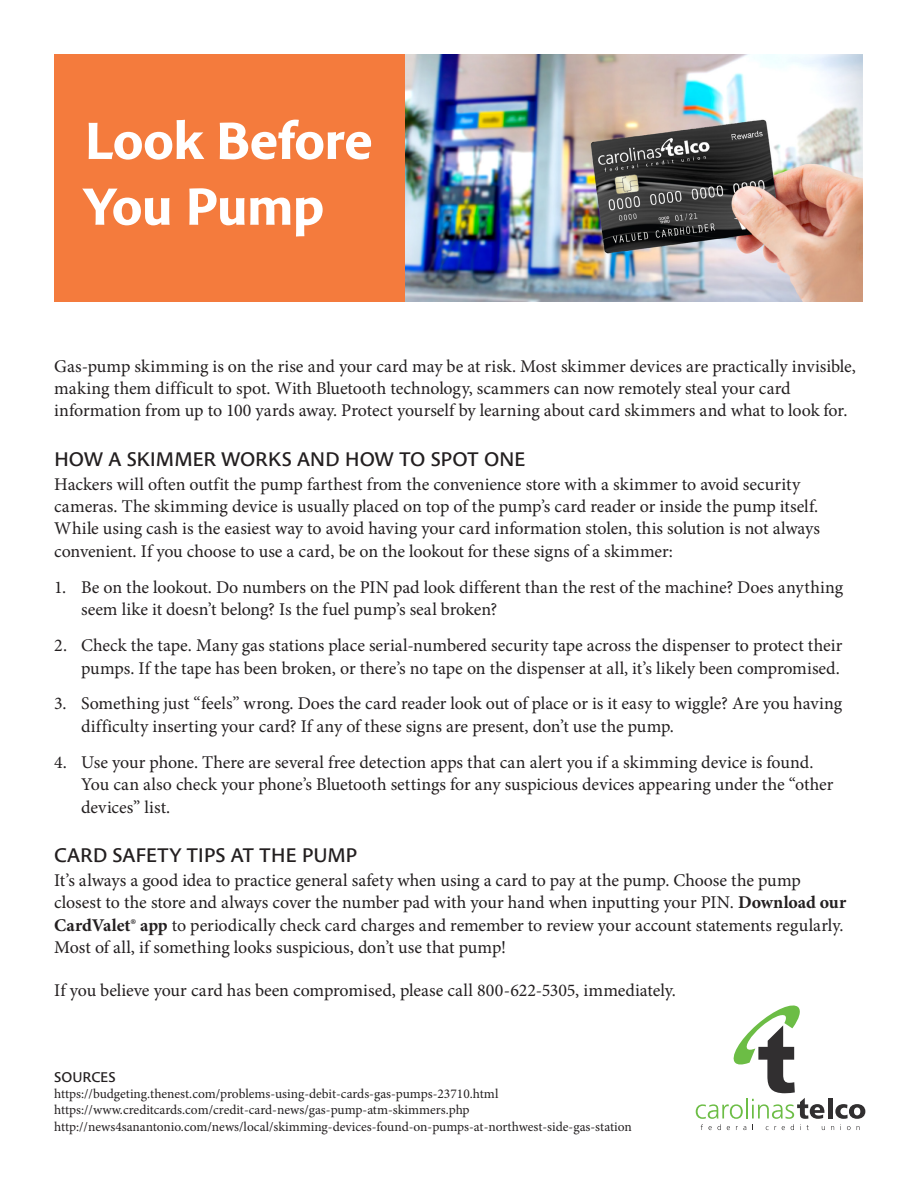
<style>
.page{position:relative;width:918px;height:1188px;background:#fff}
.page>*{position:absolute;margin:0;border:0;box-sizing:border-box;transform-origin:0 0}
.t1{font:700 55.35px/65.7px "Pelago";letter-spacing:-.02em;color:#fff}
.t2{font:500 20.85px "Pelago";letter-spacing:-.015em;color:#231f20}
.t3{font:18px/22.4px "Minion Pro";letter-spacing:-.005em;color:#231f20}
.t4{font:500 15px "Pelago";color:#231f20}
.t5{font:13.5px "Minion Pro";color:#231f20}
.s1{font-weight:700}
</style>
<div class="page">
<div style="left:54px;top:54px;width:351px;height:248px;background:#f47b3d"></div>
<hr style="left:828px;top:1098px;width:4px;height:21px;background:#312f30">
<svg style="left:696px;top:1005px;width:129px;height:125px"></svg>
<svg style="left:831px;top:1104px;width:34px;height:26px"></svg>
<img style="left:405px;top:54px;width:458px;height:248px">
<p class="t1" style="left:84px;top:106px;width:290px">Look Before<br>You Pump</p>
<p class="t3" style="left:54px;top:355px;width:803px">Gas-pump skimming is on the rise and your card may be at risk. Most skimmer devices are practically invisible, making them difficult to spot. With Bluetooth technology, scammers can now remotely steal your card information from up to 100 yards away. Protect yourself by learning about card skimmers and what to look for.</p>
<p class="t2" style="left:54px;top:445px;width:473px">HOW A SKIMMER WORKS AND HOW TO SPOT ONE</p>
<p class="t3" style="left:54px;top:473px;width:767px">Hackers will often outfit the pump farthest from the convenience store with a skimmer to avoid security cameras. The skimming device is usually placed on top of the pump’s card reader or inside the pump itself.<br>While using cash is the easiest way to avoid having your card information stolen, this solution is not always convenient. If you choose to use a card, be on the lookout for these signs of a skimmer:</p>
<p class="t3" style="left:81px;top:576px;width:764px;text-indent:-27px">1. Be on the lookout. Do numbers on the PIN pad look different than the rest of the machine? Does anything seem like it doesn’t belong? Is the fuel pump’s seal broken?</p>
<p class="t3" style="left:54px;top:634px;width:790px;text-align:right">2. Check the tape. Many gas stations place serial-numbered security tape across the dispenser to protect their pumps. If the tape has been broken, or there’s no tape on the dispenser at all, it’s likely been compromised.</p>
<p class="t3" style="left:81px;top:693px;width:763px;text-indent:-27px">3. Something just “feels” wrong. Does the card reader look out of place or is it easy to wiggle? Are you having difficulty inserting your card? If any of these signs are present, don’t use the pump.</p>
<p class="t3" style="left:81px;top:751px;width:754px;text-indent:-27px">4. Use your phone. There are several free detection apps that can alert you if a skimming device is found.<br>You can also check your phone’s Bluetooth settings for any suspicious devices appearing under the “other devices” list.</p>
<p class="t2" style="left:54px;top:841px;width:305px">CARD SAFETY TIPS AT THE PUMP</p>
<p class="t3" style="left:54px;top:869px;width:794px">It’s always a good idea to practice general safety when using a card to pay at the pump. Choose the pump closest to the store and always cover the number pad with your hand when inputting your PIN. <span class="s1">Download our CardValet® app</span> to periodically check card charges and remember to review your account statements regularly.<br>Most of all, if something looks suspicious, don’t use that pump!</p>
<p class="t3" style="left:54px;top:979px;width:623px">If you believe your card has been compromised, please call 800-622-5305, immediately.</p>
<p class="t4" style="left:54px;top:1067px;width:63px">SOURCES</p>
<p class="t5" style="left:54px;top:1085px;width:446px">https://budgeting.thenest.com/problems-using-debit-cards-gas-pumps-23710.html</p>
<p class="t5" style="left:54px;top:1101px;width:417px">https://www.creditcards.com/credit-card-news/gas-pump-atm-skimmers.php</p>
<p class="t5" style="left:54px;top:1117px;width:579px">http://news4sanantonio.com/news/local/skimming-devices-found-on-pumps-at-northwest-side-gas-station</p>
</div>
